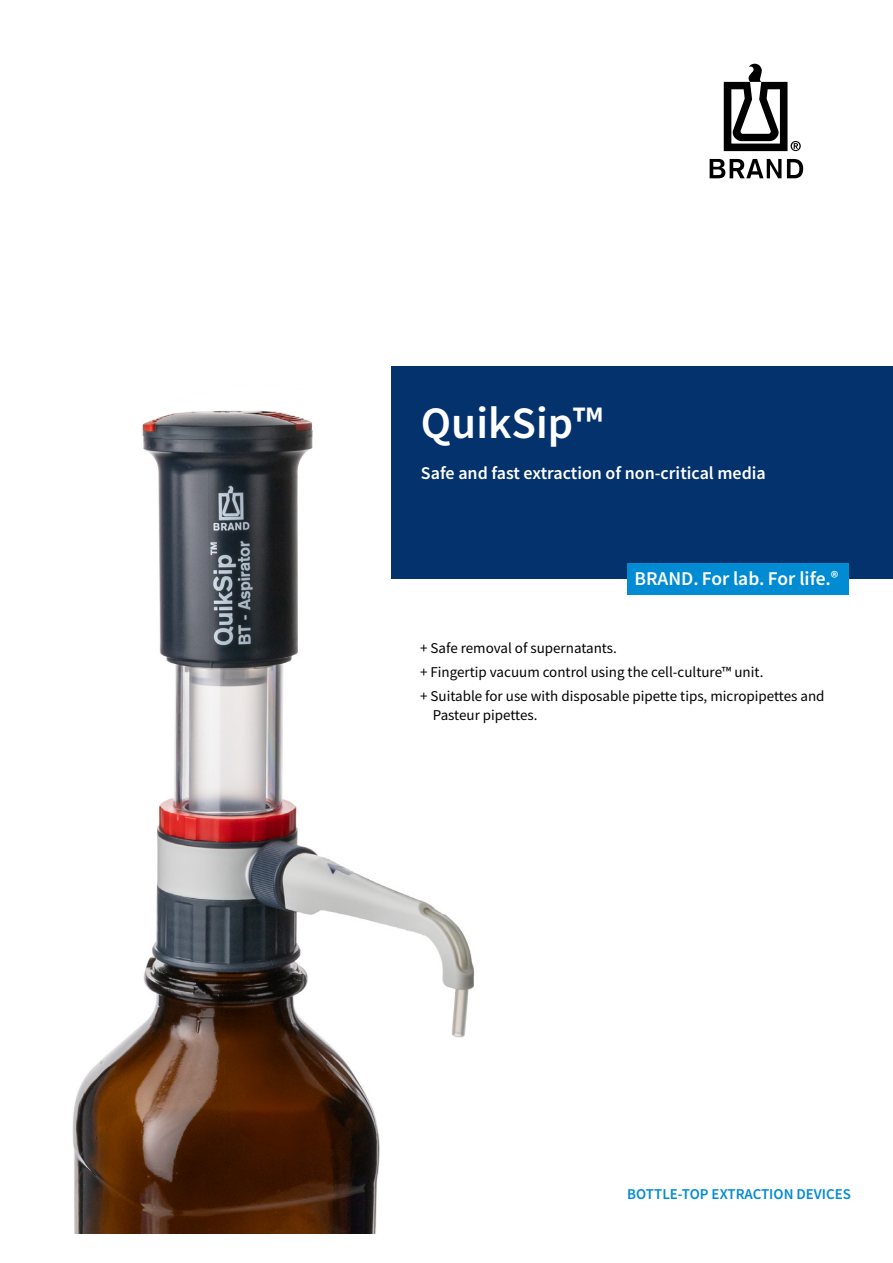
<style>
.page{position:relative;width:893px;height:1263px;background:#fff}
.page>*{position:absolute;margin:0;border:0;box-sizing:border-box;transform-origin:0 0}
.t1{font:600 45px "Source Sans Pro";color:#fff}
.t2{font:600 19.5px "Source Sans Pro";color:#fff}
.t3{font:600 18px "Source Sans Pro";color:#fff}
.t4{font:15px/23.7px "Source Sans Pro";color:#000}
.t5{font:600 15px "Source Sans Pro";color:#008bd2}
.s1{font-size:17.1px}
</style>
<div class="page">
<svg style="left:787px;top:159px;width:16px;height:19px"></svg>
<svg style="left:710px;top:159px;width:71px;height:19px"></svg>
<svg style="left:724px;top:64px;width:77px;height:87px"></svg>
<img style="left:72px;top:410px;width:555px;height:823px">
<div style="left:391px;top:366px;width:502px;height:212px;background:#03326c"></div>
<div style="left:627px;top:563px;width:221px;height:32px;background:#008bd2"></div>
<h1 class="t1" style="left:421px;top:393px;width:184px">QuikSip™</h1>
<p class="t3" style="left:421px;top:461px;width:346px">Safe and fast extraction of non-critical media</p>
<h2 class="t2" style="left:634px;top:566px;width:206px">BRAND. For lab. For life.<span class="s1">®</span></h2>
<p class="t4" style="left:420px;top:636px;width:406px">+ Safe removal of supernatants.<br>+ Fingertip vacuum control using the cell-culture™ unit.<br>+ Suitable for use with disposable pipette tips, micropipettes and</p>
<p class="t4" style="left:433px;top:703px;width:106px">Pasteur pipettes.</p>
<p class="t5" style="left:627px;top:1184px;width:225px">BOTTLE-TOP EXTRACTION DEVICES</p>
</div>
